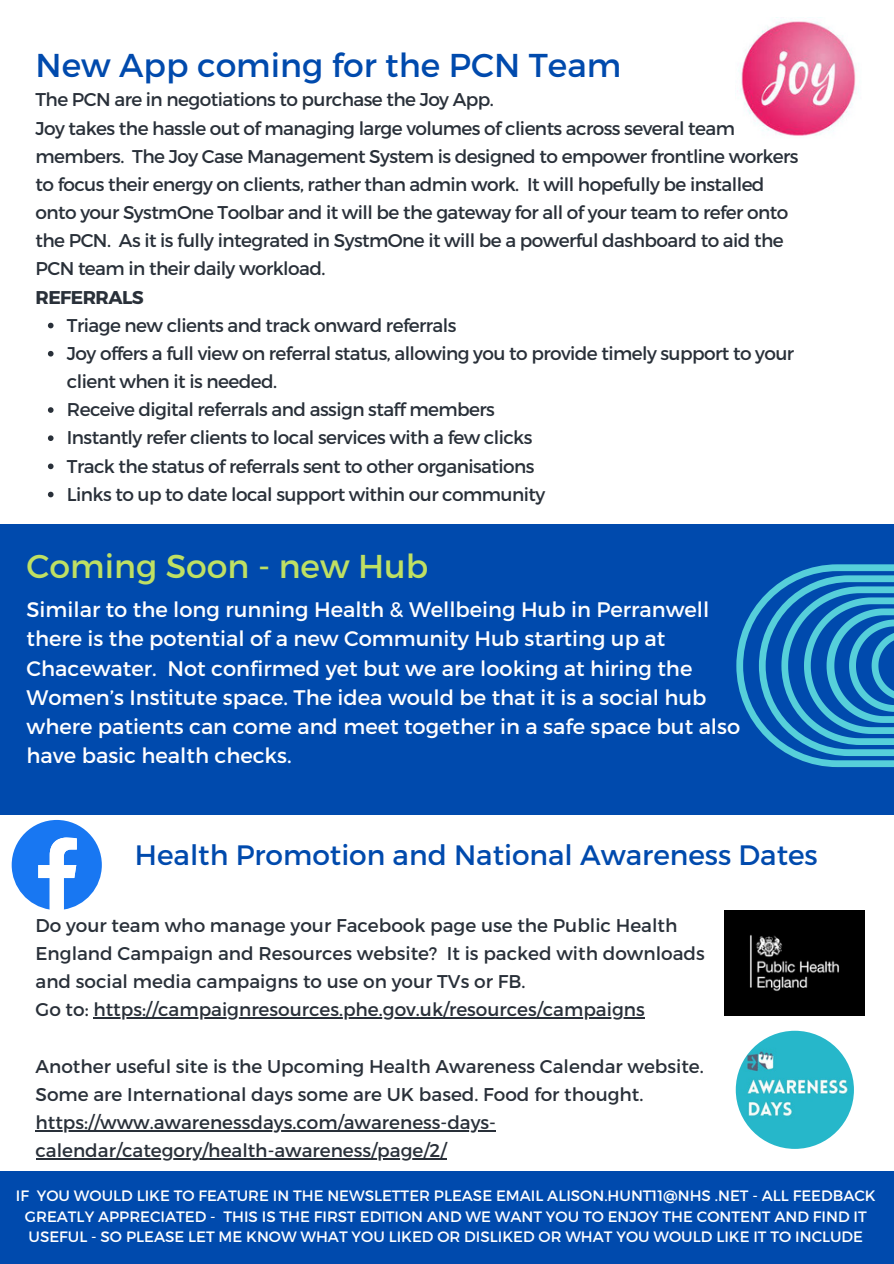
<style>
.page{position:relative;width:894px;height:1264px;background:#fff}
.page>*{position:absolute;margin:0;border:0;box-sizing:border-box;transform-origin:0 0}
.t1{font:33px "Montserrat";color:#004aad}
.t2{font:33px "Montserrat";color:#bfe063}
.t3{font:28.05px "Montserrat";color:#004aad}
.t4{font:21px/29.2px "Montserrat";color:#fff}
.t5{font:18.45px/28.2px "Montserrat";letter-spacing:-.03em;color:#293039}
.t6{font:18.45px/28.2px "Montserrat";color:#293039}
.t7{font:700 18.45px "Montserrat";letter-spacing:-.03em;color:#293039}
.t8{font:15px/20.2px "Montserrat";color:#fff;text-align:center}
</style>
<div class="page">
<div style="left:0;top:524px;width:893px;height:290px;background:#004aad"></div>
<svg style="left:736px;top:564px;width:157px;height:203px"></svg>
<svg style="left:48px;top:323px;width:6px;height:5px"></svg>
<svg style="left:48px;top:351px;width:6px;height:5px"></svg>
<svg style="left:48px;top:407px;width:6px;height:6px"></svg>
<svg style="left:48px;top:435px;width:6px;height:6px"></svg>
<svg style="left:48px;top:463px;width:6px;height:6px"></svg>
<svg style="left:48px;top:491px;width:6px;height:6px"></svg>
<img style="left:738px;top:19px;width:121px;height:117px">
<svg style="left:12px;top:820px;width:90px;height:90px"></svg>
<img style="left:735px;top:1030px;width:118px;height:118px;border-radius:50%">
<div style="left:0;top:1171px;width:893px;height:92px;background:#004aad"></div>
<img style="left:724px;top:910px;width:140px;height:105px">
<hr style="left:93px;top:1017px;width:551px;height:1px;background:#293039">
<hr style="left:35px;top:1130px;width:461px;height:1px;background:#293039">
<hr style="left:35px;top:1158px;width:411px;height:1px;background:#293039">
<h1 class="t1" style="left:35px;top:43px;width:587px">New App coming for the PCN Team</h1>
<p class="t5" style="left:35px;top:85px;width:764px">The PCN are in negotiations to purchase the Joy App.<br>Joy takes the hassle out of managing large volumes of clients across several team members. The Joy Case Management System is designed to empower frontline workers to focus their energy on clients, rather than admin work. It will hopefully be installed onto your SystmOne Toolbar and it will be the gateway for all of your team to refer onto the PCN. As it is fully integrated in SystmOne it will be a powerful dashboard to aid the PCN team in their daily workload.</p>
<p class="t7" style="left:35px;top:285px;width:110px">REFERRALS</p>
<p class="t5" style="left:67px;top:310px;width:728px">Triage new clients and track onward referrals<br>Joy offers a full view on referral status, allowing you to provide timely support to your client when it is needed.<br>Receive digital referrals and assign staff members<br>Instantly refer clients to local services with a few clicks<br>Track the status of referrals sent to other organisations<br>Links to up to date local support within our community</p>
<h1 class="t2" style="left:27px;top:544px;width:403px">Coming Soon - new Hub</h1>
<p class="t4" style="left:27px;top:594px;width:715px">Similar to the long running Health &amp; Wellbeing Hub in Perranwell there is the potential of a new Community Hub starting up at Chacewater. Not confirmed yet but we are looking at hiring the Women’s Institute space. The idea would be that it is a social hub where patients can come and meet together in a safe space but also have basic health checks.</p>
<h2 class="t3" style="left:135px;top:836px;width:684px">Health Promotion and National Awareness Dates</h2>
<p class="t6" style="left:35px;top:910px;width:670px">Do your team who manage your Facebook page use the Public Health England Campaign and Resources website? It is packed with downloads and social media campaigns to use on your TVs or FB.<br>Go to: https://campaignresources.phe.gov.uk/resources/campaigns</p>
<p class="t6" style="left:35px;top:1051px;width:669px">Another useful site is the Upcoming Health Awareness Calendar website.<br>Some are International days some are UK based. Food for thought. https://www.awarenessdays.com/awareness-days&shy;calendar/category/health-awareness/page/2/</p>
<p class="t8" style="left:16px;top:1185px;width:861px">IF YOU WOULD LIKE TO FEATURE IN THE NEWSLETTER PLEASE EMAIL ALISON.HUNT11@NHS .NET - ALL FEEDBACK<br>GREATLY APPRECIATED - THIS IS THE FIRST EDITION AND WE WANT YOU TO ENJOY THE CONTENT AND FIND IT<br>USEFUL - SO PLEASE LET ME KNOW WHAT YOU LIKED OR DISLIKED OR WHAT YOU WOULD LIKE IT TO INCLUDE</p>
</div>
